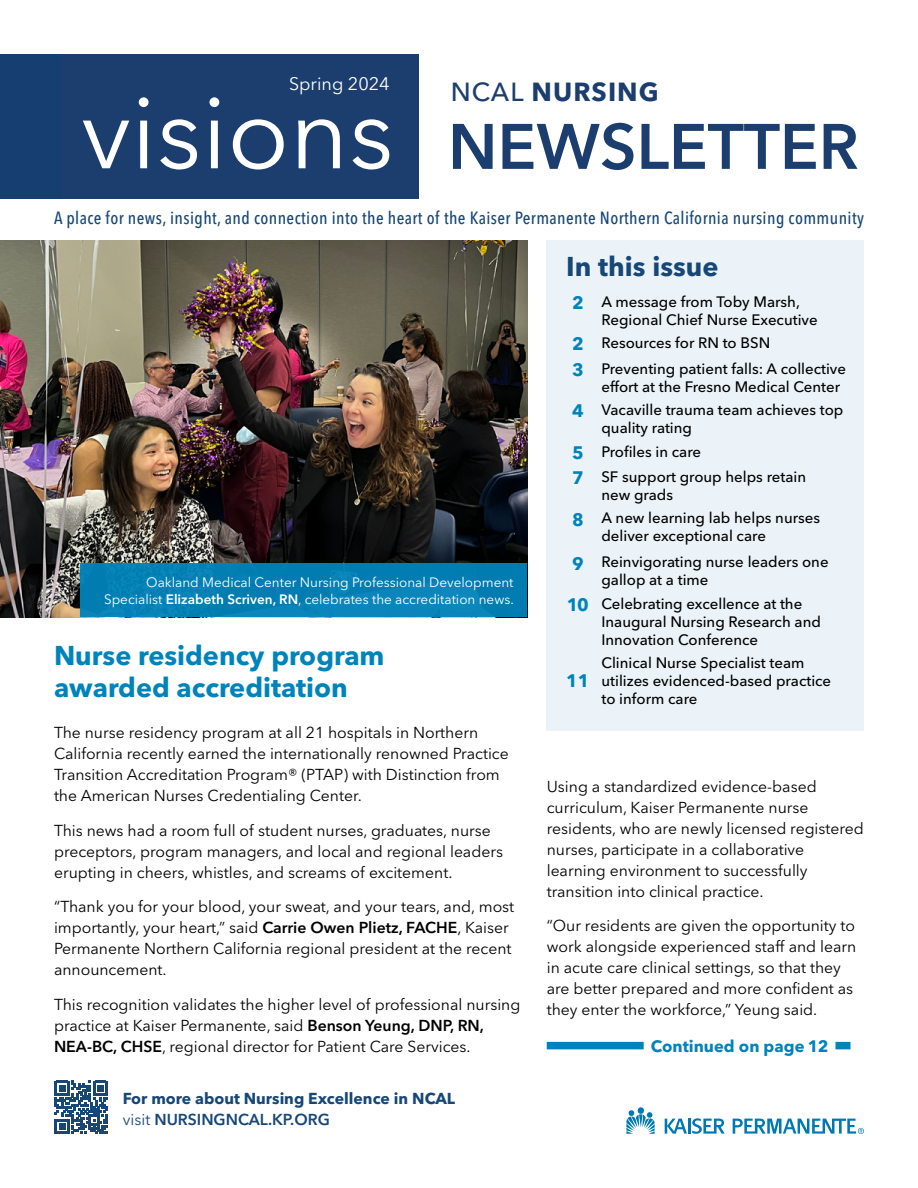
<style>
.page{position:relative;width:918px;height:1188px;background:#fff}
.page>*{position:absolute;margin:0;border:0;box-sizing:border-box;transform-origin:0 0}
.t1{font:102px "Avenir Next LT Pro";color:#fff}
.t2{font:600 63.45px "Avenir Next LT Pro";color:#1b3e6f}
.Blurb_Title{font:700 27px/32.4px "Avenir Next LT Pro";color:#0083bb}
.Blurb_Title-2{font:700 27px "Avenir Next LT Pro";color:#164777}
.t3{font:700 25.95px "Avenir Next LT Pro";letter-spacing:.04em;color:#1b3e6f}
.TOC_Number{font:700 18px "Avenir Next LT Pro";color:#0083bb}
.Body_Text{font:18px "Avenir Next LT Pro";color:#fff}
.Front_page_description{font:500 condensed 17.55px "Avenir Next LT Pro";letter-spacing:.025em;color:#164777}
.Continued_On{font:700 16.5px "Avenir Next LT Pro";color:#0083bb}
.Body_Text-2{font:15.75px/21px "Avenir Next LT Pro";color:#000}
.Body_Text-3{font:700 15.75px/21px "Avenir Next LT Pro";color:#164777}
.TOC_text{font:500 15px/18px "Avenir Next LT Pro";color:#000}
.Caption_Right_Aligned{font:13.5px/16.5px "Avenir Next LT Pro";color:#fff;text-align:right}
.s1{font-weight:500}
.s2{font-weight:600}
.s3{font-weight:400}
</style>
<div class="page">
<div style="left:54px;top:54px;width:364px;height:145px;background:#1b3e6f"></div>
<svg style="left:626px;top:1109px;width:29px;height:25px"></svg>
<div style="left:638px;top:1107px;width:6px;height:7px;background:#0079b3;border-radius:50%"></div>
<svg style="left:665px;top:1118px;width:60px;height:16px"></svg>
<svg style="left:733px;top:1119px;width:131px;height:15px"></svg>
<svg style="left:54px;top:1080px;width:52px;height:54px"></svg>
<svg style="left:55px;top:1081px;width:53px;height:53px"></svg>
<div style="left:0;top:54px;width:62px;height:145px;background:#173e70"></div>
<div style="left:836px;top:1042px;width:15px;height:7px;background:#0083bb"></div>
<div style="left:547px;top:1042px;width:97px;height:7px;background:#0083bb"></div>
<img style="left:0;top:240px;width:527px;height:377px">
<div style="left:80px;top:564px;width:447px;height:53px;background:#027eb3"></div>
<div style="left:547px;top:240px;width:317px;height:490px;background:#ebf3f8"></div>
<p class="Body_Text" style="left:289px;top:73px;width:102px">Spring 2024</p>
<p class="t1" style="left:81px;top:72px;width:314px">visions</p>
<p class="t3" style="left:451px;top:76px;width:210px"><span class="s1">NCAL</span> NURSING</p>
<p class="t2" style="left:448px;top:108px;width:412px">NEWSLETTER</p>
<p class="Front_page_description" style="left:54px;top:207px;width:812px">A place for news, insight, and connection into the heart of the Kaiser Permanente Northern California nursing community</p>
<p class="Caption_Right_Aligned" style="left:104px;top:574px;width:411px">Oakland Medical Center Nursing Professional Development<br>Specialist <span class="s2">Elizabeth Scriven, RN</span>, celebrates the accreditation news.</p>
<p class="Blurb_Title" style="left:54px;top:639px;width:332px">Nurse residency program awarded accreditation</p>
<p class="Body_Text-2" style="left:54px;top:722px;width:456px">The nurse residency program at all 21 hospitals in Northern California recently earned the internationally renowned Practice Transition Accreditation Program® (PTAP) with Distinction from the American Nurses Credentialing Center.</p>
<p class="Body_Text-2" style="left:54px;top:820px;width:451px">This news had a room full of student nurses, graduates, nurse preceptors, program managers, and local and regional leaders erupting in cheers, whistles, and screams of excitement.</p>
<p class="Body_Text-2" style="left:54px;top:896px;width:462px">“Thank you for your blood, your sweat, and your tears, and, most importantly, your heart,” said <span class="s2">Carrie Owen Plietz, FACHE</span>, Kaiser Permanente Northern California regional president at the recent announcement.</p>
<p class="Body_Text-2" style="left:54px;top:994px;width:468px">This recognition validates the higher level of professional nursing practice at Kaiser Permanente, said <span class="s2">Benson Yeung, DNP, RN,<br>NEA‑BC, CHSE</span>, regional director for Patient Care Services.</p>
<p class="Body_Text-3" style="left:123px;top:1088px;width:334px">For more about Nursing Excellence in NCAL <span class="s3">visit</span> <span class="s2">NURSINGNCAL.KP.ORG</span></p>
<p class="Blurb_Title-2" style="left:566px;top:250px;width:154px">In this issue</p>
<p class="TOC_Number" style="left:572px;top:292px;width:13px">2</p>
<p class="TOC_text" style="left:601px;top:293px;width:218px">A message from Toby Marsh,<br>Regional Chief Nurse Executive</p>
<p class="TOC_Number" style="left:572px;top:333px;width:13px">2</p>
<p class="TOC_text" style="left:601px;top:334px;width:170px">Resources for RN to BSN</p>
<p class="TOC_Number" style="left:572px;top:359px;width:13px">3</p>
<p class="TOC_text" style="left:601px;top:360px;width:246px">Preventing patient falls: A collective effort at the Fresno Medical Center</p>
<p class="TOC_Number" style="left:572px;top:400px;width:13px">4</p>
<p class="TOC_text" style="left:601px;top:401px;width:244px">Vacaville trauma team achieves top quality rating</p>
<p class="TOC_Number" style="left:572px;top:441px;width:13px">5</p>
<p class="TOC_text" style="left:601px;top:442px;width:101px">Profiles in care</p>
<p class="TOC_Number" style="left:572px;top:467px;width:13px">7</p>
<p class="TOC_text" style="left:601px;top:468px;width:206px">SF support group helps retain new grads</p>
<p class="TOC_Number" style="left:572px;top:508px;width:13px">8</p>
<p class="TOC_text" style="left:601px;top:509px;width:220px">A new learning lab helps nurses deliver exceptional care</p>
<p class="TOC_Number" style="left:572px;top:552px;width:13px">9</p>
<p class="TOC_text" style="left:601px;top:553px;width:229px">Reinvigorating nurse leaders one gallop at a time</p>
<p class="TOC_Number" style="left:567px;top:594px;width:23px">10</p>
<p class="TOC_text" style="left:601px;top:594px;width:221px">Celebrating excellence at the<br>Inaugural Nursing Research and<br>Innovation Conference</p>
<p class="TOC_Number" style="left:566px;top:670px;width:25px">11</p>
<p class="TOC_text" style="left:601px;top:654px;width:231px">Clinical Nurse Specialist team utilizes evidenced‑based practice to inform care</p>
<p class="Body_Text-2" style="left:547px;top:776px;width:319px">Using a standardized evidence‑based curriculum, Kaiser Permanente nurse residents, who are newly licensed registered nurses, participate in a collaborative learning environment to successfully transition into clinical practice.</p>
<p class="Body_Text-2" style="left:547px;top:915px;width:311px">“Our residents are given the opportunity to work alongside experienced staff and learn in acute care clinical settings, so that they are better prepared and more confident as they enter the workforce,” Yeung said.</p>
<p class="Continued_On" style="left:651px;top:1036px;width:179px">Continued on page 12</p>
</div>
